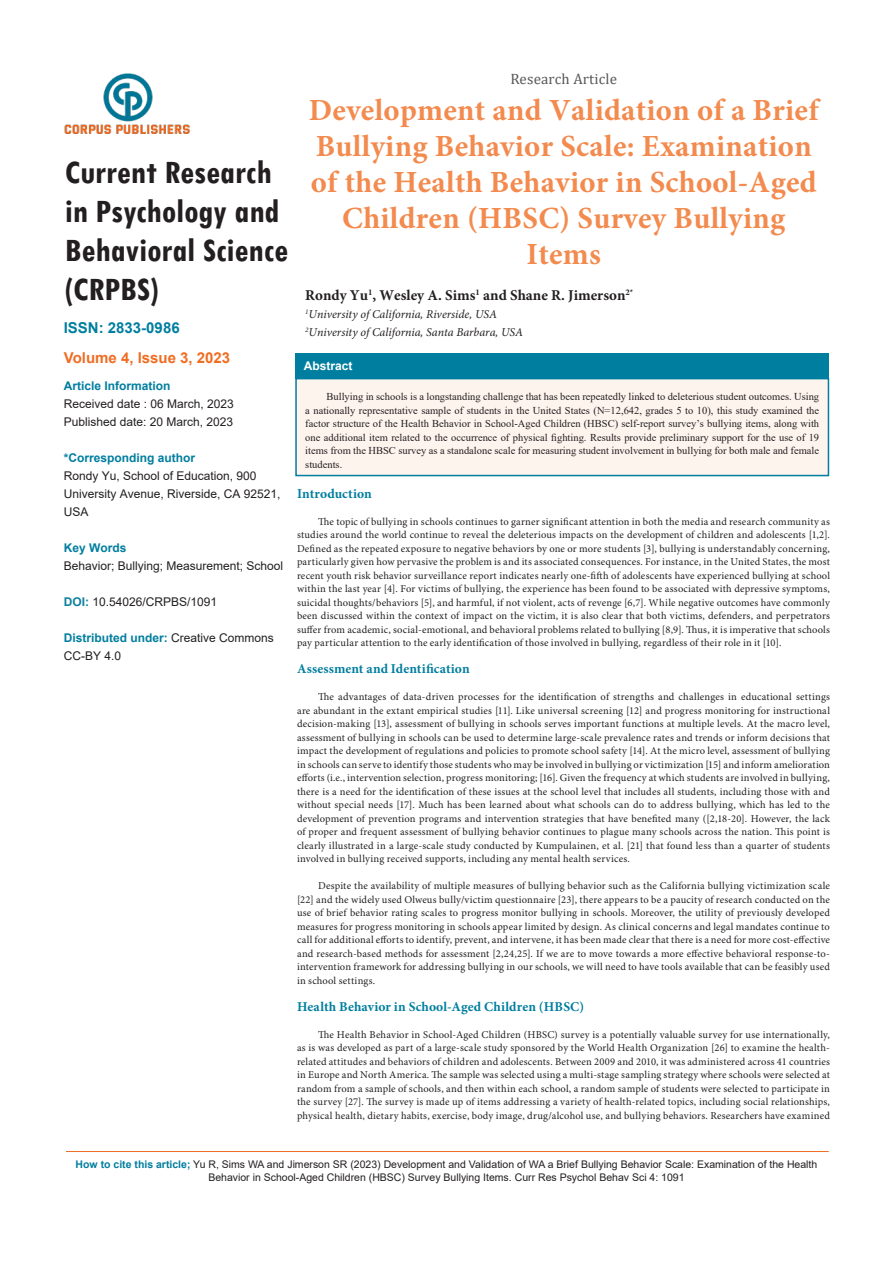
<style>
.page{position:relative;width:893px;height:1263px;background:#fff}
.page>*{position:absolute;margin:0;border:0;box-sizing:border-box;transform-origin:0 0}
.t1{font:700 condensed 34.65px/39.2px "Tw Cen";color:#231f20}
.t2{font:700 30.75px/36px "Minion Pro";letter-spacing:.01em;color:#f38a4e;text-align:center}
.t3{font:700 15px "Minion Pro";color:#231f20}
.t4{font:700 15px "Arial";color:#f06d22}
.t5{font:15px "Cambria";letter-spacing:.01em;color:#57585a}
.t6{font:700 15px "Arial";color:#007e9f}
.t7{font:700 13.5px "Minion Pro";letter-spacing:.01em;color:#007e9f}
.t8{font:12px/18px "Arial";color:#231f20}
.t9{font:italic 12px "Minion Pro";color:#231f20}
.t10{font:700 12px "Arial";color:#007e9f}
.t11{font:700 12px "Arial";color:#fff}
.t12{font:10.5px/13.5px "Minion Pro";letter-spacing:.02em;color:#231f20;text-align:justify}
.t13{font:10.5px/13.5px "Times New Roman";color:#231f20;text-align:justify}
.t14{font:10.5px/12.6px "Arial";color:#231f20;text-align:center}
.s1{font-weight:700;color:#0c7f9f}
.s2{font-weight:700;color:#007e9f}
</style>
<div class="page">
<hr style="left:66px;top:1151px;width:763px;height:1px;background:#f06d22">
<img style="left:65px;top:73px;width:125px;height:61px">
<div style="left:295px;top:352px;width:534px;height:26px;background:#007e9f"></div>
<div style="left:296px;top:379px;width:532px;height:96px;background:#fdf4ee"></div>
<div style="left:295px;top:378px;width:534px;height:98px;border:2px solid #007e9f"></div>
<h1 class="t1" style="left:65px;top:152px;width:225px">Current Research in Psychology and<br>Behavioral Science (CRPBS)</h1>
<p class="t6" style="left:64px;top:318px;width:117px">ISSN: 2833-0986</p>
<p class="t4" style="left:64px;top:348px;width:168px">Volume 4, Issue 3, 2023</p>
<p class="t10" style="left:64px;top:377px;width:108px">Article Information</p>
<p class="t8" style="left:64px;top:395px;width:172px">Received date : 06 March, 2023</p>
<p class="t8" style="left:64px;top:413px;width:171px">Published date: 20 March, 2023</p>
<p class="t10" style="left:64px;top:449px;width:133px">*Corresponding author</p>
<p class="t8" style="left:64px;top:467px;width:218px">Rondy Yu, School of Education, 900<br>University Avenue, Riverside, CA 92521,<br>USA</p>
<p class="t10" style="left:64px;top:539px;width:64px">Key Words</p>
<p class="t8" style="left:64px;top:557px;width:221px">Behavior; Bullying; Measurement; School</p>
<p class="t8" style="left:64px;top:593px;width:155px"><span class="s1">DOI:</span> 10.54026/CRPBS/1091</p>
<p class="t8" style="left:64px;top:629px;width:212px"><span class="s2">Distributed under:</span> Creative Commons<br>CC-BY 4.0</p>
<p class="t5" style="left:510px;top:70px;width:108px">Research Article</p>
<p class="t2" style="left:309px;top:92px;width:511px">Development and Validation of a Brief<br>Bullying Behavior Scale: Examination of the Health Behavior in School-Aged<br>Children (HBSC) Survey Bullying<br>Items</p>
<p class="t3" style="left:305px;top:285px;width:330px">Rondy Yu<sup>1</sup>, Wesley A. Sims<sup>1</sup> and Shane R. Jimerson<sup>2*</sup></p>
<p class="t9" style="left:305px;top:306px;width:193px"><sup>1</sup>University of California, Riverside, USA</p>
<p class="t9" style="left:305px;top:324px;width:219px"><sup>2</sup>University of California, Santa Barbara, USA</p>
<p class="t11" style="left:304px;top:357px;width:50px">Abstract</p>
<p class="t13" style="left:305px;top:390px;width:515px;text-indent:21px">Bullying in schools is a longstanding challenge that has been repeatedly linked to deleterious student outcomes. Using a nationally representative sample of students in the United States (N=12,642, grades 5 to 10), this study examined the factor structure of the Health Behavior in School-Aged Children (HBSC) self-report survey’s bullying items, along with one additional item related to the occurrence of physical fighting. Results provide preliminary support for the use of 19 items from the HBSC survey as a standalone scale for measuring student involvement in bullying for both male and female students.</p>
<p class="t7" style="left:297px;top:484px;width:76px">Introduction</p>
<p class="t12" style="left:297px;top:515px;width:534px;text-indent:21px">The topic of bullying in schools continues to garner significant attention in both the media and research community as studies around the world continue to reveal the deleterious impacts on the development of children and adolescents [1,2].<br>Defined as the repeated exposure to negative behaviors by one or more students [3], bullying is understandably concerning, particularly given how pervasive the problem is and its associated consequences. For instance, in the United States, the most recent youth risk behavior surveillance report indicates nearly one-fifth of adolescents have experienced bullying at school within the last year [4]. For victims of bullying, the experience has been found to be associated with depressive symptoms, suicidal thoughts/behaviors [5], and harmful, if not violent, acts of revenge [6,7]. While negative outcomes have commonly been discussed within the context of impact on the victim, it is also clear that both victims, defenders, and perpetrators suffer from academic, social-emotional, and behavioral problems related to bullying [8,9]. Thus, it is imperative that schools pay particular attention to the early identification of those involved in bullying, regardless of their role in it [10].</p>
<p class="t7" style="left:297px;top:659px;width:174px">Assessment and Identification</p>
<p class="t12" style="left:297px;top:690px;width:534px;text-indent:21px">The advantages of data-driven processes for the identification of strengths and challenges in educational settings are abundant in the extant empirical studies [11]. Like universal screening [12] and progress monitoring for instructional decision-making [13], assessment of bullying in schools serves important functions at multiple levels. At the macro level, assessment of bullying in schools can be used to determine large-scale prevalence rates and trends or inform decisions that impact the development of regulations and policies to promote school safety [14]. At the micro level, assessment of bullying in schools can serve to identify those students who may be involved in bullying or victimization [15] and inform amelioration efforts (i.e., intervention selection, progress monitoring; [16]. Given the frequency at which students are involved in bullying, there is a need for the identification of these issues at the school level that includes all students, including those with and without special needs [17]. Much has been learned about what schools can do to address bullying, which has led to the development of prevention programs and intervention strategies that have benefited many ([2,18-20]. However, the lack of proper and frequent assessment of bullying behavior continues to plague many schools across the nation. This point is clearly illustrated in a large-scale study conducted by Kumpulainen, et al. [21] that found less than a quarter of students involved in bullying received supports, including any mental health services.</p>
<p class="t12" style="left:297px;top:879px;width:534px;text-indent:21px">Despite the availability of multiple measures of bullying behavior such as the California bullying victimization scale [22] and the widely used Olweus bully/victim questionnaire [23], there appears to be a paucity of research conducted on the use of brief behavior rating scales to progress monitor bullying in schools. Moreover, the utility of previously developed measures for progress monitoring in schools appear limited by design. As clinical concerns and legal mandates continue to call for additional efforts to identify, prevent, and intervene, it has been made clear that there is a need for more cost-effective and research-based methods for assessment [2,24,25]. If we are to move towards a more effective behavioral response-to&shy;intervention framework for addressing bullying in our schools, we will need to have tools available that can be feasibly used in school settings.</p>
<p class="t7" style="left:297px;top:997px;width:289px">Health Behavior in School-Aged Children (HBSC)</p>
<p class="t12" style="left:297px;top:1028px;width:534px;text-indent:21px">The Health Behavior in School-Aged Children (HBSC) survey is a potentially valuable survey for use internationally, as is was developed as part of a large-scale study sponsored by the World Health Organization [26] to examine the health&shy;related attitudes and behaviors of children and adolescents. Between 2009 and 2010, it was administered across 41 countries in Europe and North America. The sample was selected using a multi-stage sampling strategy where schools were selected at random from a sample of schools, and then within each school, a random sample of students were selected to participate in the survey [27]. The survey is made up of items addressing a variety of health-related topics, including social relationships, physical health, dietary habits, exercise, body image, drug/alcohol use, and bullying behaviors. Researchers have examined</p>
<p class="t14" style="left:76px;top:1158px;width:743px"><span class="s2">How to cite this article;</span> Yu R, Sims WA and Jimerson SR (2023) Development and Validation of WA a Brief Bullying Behavior Scale: Examination of the Health<br>Behavior in School-Aged Children (HBSC) Survey Bullying Items. Curr Res Psychol Behav Sci 4: 1091</p>
</div>
